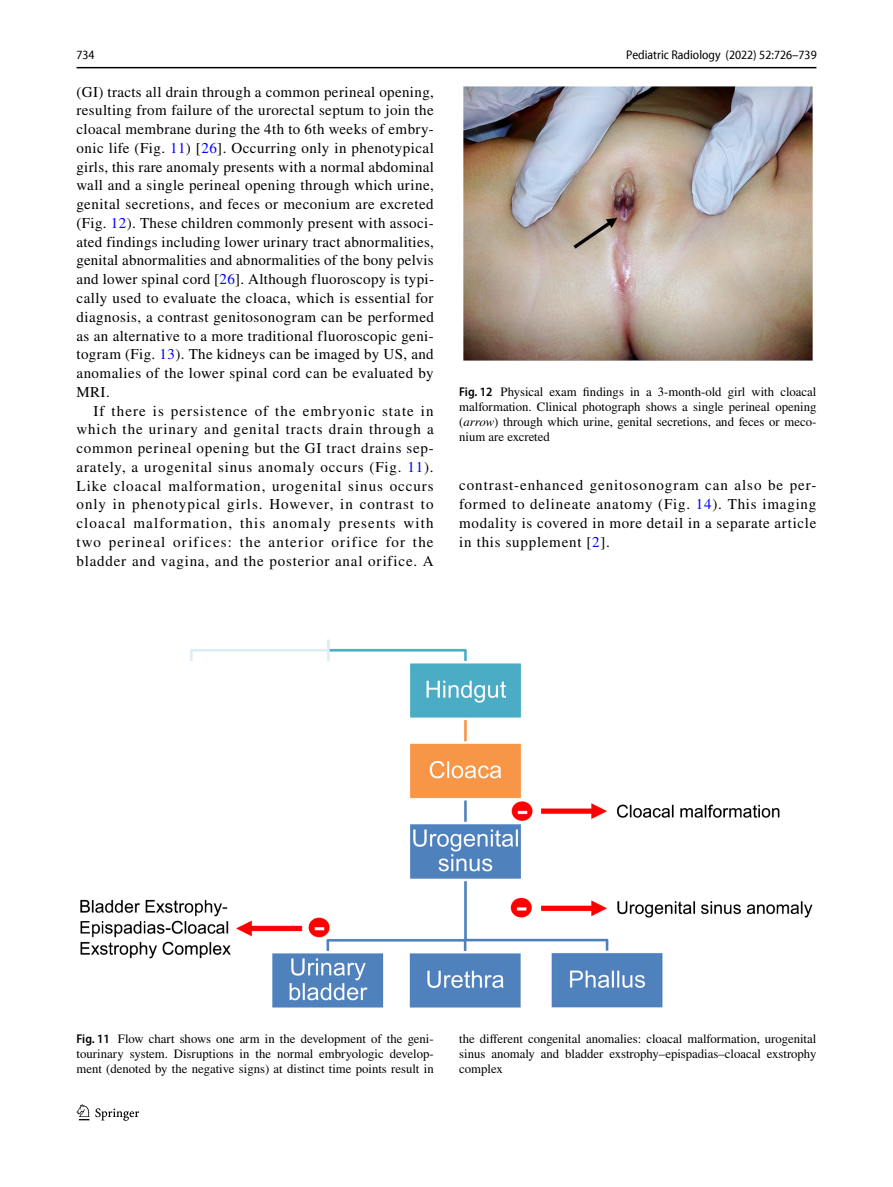
<style>
.page{position:relative;width:893px;height:1187px;background:#fff}
.page>*{position:absolute;margin:0;border:0;box-sizing:border-box;transform-origin:0 0}
.t1{font:15px/18.8px "STIX";letter-spacing:.045em;color:#000;text-align:justify}
.t2{font:12.75px/15px "STIX";color:#000;text-align:justify}
.t3{font:semi-condensed 12.75px "Myriad Pro Unic";color:#000}
.s1{color:#00f}
.s2{font-family:"Myriad Pro";font-weight:600;font-stretch:semi-condensed}
.s3{font-style:italic}
</style>
<div class="page">
<hr style="left:77px;top:67px;width:739px;height:1px;background:#000">
<img style="left:81px;top:639px;width:731px;height:368px">
<div style="left:459px;top:87px;width:357px;height:274px;background:linear-gradient(to bottom,#fff,#fff)"></div>
<img style="left:463px;top:87px;width:349px;height:274px">
<svg style="left:77px;top:1104px;width:12px;height:16px"></svg>
<svg style="left:95px;top:1108px;width:44px;height:12px"></svg>
<p class="t3" style="left:77px;top:50px;width:20px">734</p>
<p class="t3" style="left:626px;top:50px;width:192px">Pediatric Radiology (2022) 52:726–739</p>
<p class="t1" style="left:77px;top:83px;width:359px">(GI) tracts all drain through a common perineal opening, resulting from failure of the urorectal septum to join the cloacal membrane during the 4th to 6th weeks of embry&shy;onic life (Fig. <span class="s1">11</span>) [<span class="s1">26</span>]. Occurring only in phenotypical girls, this rare anomaly presents with a normal abdominal wall and a single perineal opening through which urine, genital secretions, and feces or meconium are excreted (Fig. <span class="s1">12</span>). These children commonly present with associ&shy;ated findings including lower urinary tract abnormalities, genital abnormalities and abnormalities of the bony pelvis and lower spinal cord [<span class="s1">26</span>]. Although fluoroscopy is typi&shy;cally used to evaluate the cloaca, which is essential for diagnosis, a contrast genitosonogram can be performed as an alternative to a more traditional fluoroscopic geni&shy;togram (Fig. <span class="s1">13</span>). The kidneys can be imaged by US, and anomalies of the lower spinal cord can be evaluated by MRI.</p>
<p class="t1" style="left:77px;top:402px;width:359px;text-indent:17px">If there is persistence of the embryonic state in which the urinary and genital tracts drain through a common perineal opening but the GI tract drains sep&shy;arately, a urogenital sinus anomaly occurs (Fig. <span class="s1">11</span>).<br>Like cloacal malformation, urogenital sinus occurs only in phenotypical girls. However, in contrast to cloacal malformation, this anomaly presents with two perineal orifices: the anterior orifice for the bladder and vagina, and the posterior anal orifice. A</p>
<p class="t2" style="left:459px;top:385px;width:359px"><span class="s2">Fig. 12</span> Physical exam findings in a 3-month-old girl with cloacal malformation. Clinical photograph shows a single perineal opening (<span class="s3">arrow</span>) through which urine, genital secretions, and feces or meco&shy;nium are excreted</p>
<p class="t1" style="left:459px;top:477px;width:359px">contrast-enhanced genitosonogram can also be per&shy;formed to delineate anatomy (Fig. <span class="s1">14</span>). This imaging modality is covered in more detail in a separate article in this supplement [<span class="s1">2</span>].</p>
<p class="t2" style="left:77px;top:1031px;width:359px"><span class="s2">Fig. 11</span> Flow chart shows one arm in the development of the geni&shy;tourinary system. Disruptions in the normal embryologic develop&shy;ment (denoted by the negative signs) at distinct time points result in</p>
<p class="t2" style="left:459px;top:1031px;width:359px">the different congenital anomalies: cloacal malformation, urogenital sinus anomaly and bladder exstrophy–epispadias–cloacal exstrophy complex</p>
</div>
